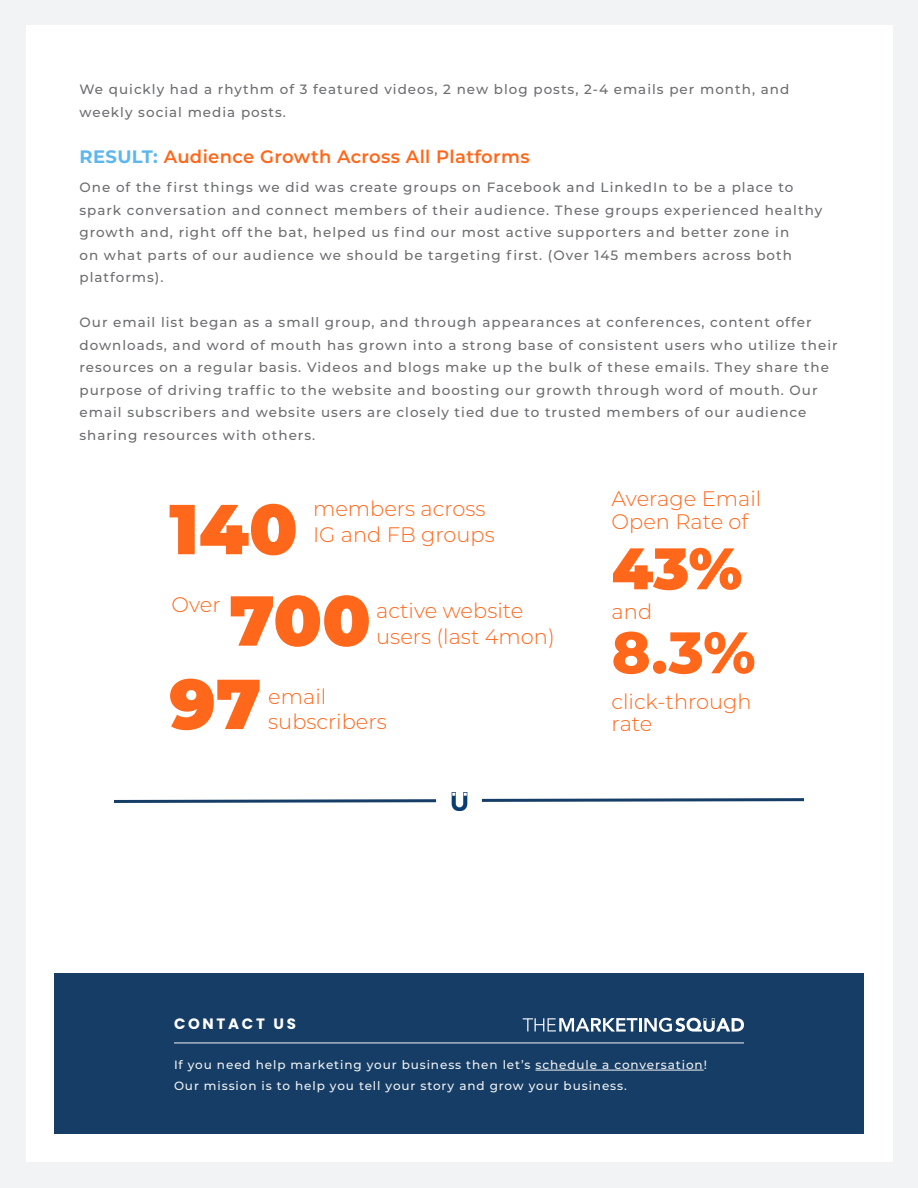
<style>
.page{position:relative;width:918px;height:1188px;background:#fff}
.page>*{position:absolute;margin:0;border:0;box-sizing:border-box;transform-origin:0 0}
.t1{font:900 70.5px "Montserrat";color:#ff671b}
.t2{font:800 58.5px "Montserrat";color:#ff671b}
.t3{font:900 58.5px "Montserrat";color:#ff671b}
.t4{font:300 21px/22.5px "Montserrat";color:#ff671b}
.t5{font:600 18px "Montserrat";letter-spacing:.02em;color:#ff671b}
.t6{font:700 15px "Poppins";letter-spacing:.18em;color:#fff}
.t7{font:500 13.5px/22.5px "Montserrat";letter-spacing:.075em;color:#6c6d70}
.t8{font:500 12px "Montserrat";letter-spacing:.075em;color:#f2f3f4}
.s1{font-weight:700;color:#5eb7ec}
</style>
<div class="page">
<div style="left:0;top:0;width:918px;height:1188px;background:linear-gradient(to right,#f2f3f4,#f2f3f4)"></div>
<div style="left:26px;top:26px;width:866px;height:1136px;background:#fff"></div>
<div style="left:54px;top:974px;width:810px;height:160px;background:#153d65"></div>
<hr style="left:174px;top:1043px;width:570px;height:1px;background:#f2f3f4">
<hr style="left:536px;top:1070px;width:168px;height:1px;background:#f2f3f4">
<svg style="left:523px;top:1018px;width:221px;height:14px"></svg>
<svg style="left:481px;top:798px;width:323px;height:4px"></svg>
<svg style="left:114px;top:799px;width:323px;height:4px"></svg>
<img style="left:451px;top:792px;width:17px;height:18px">
<p class="t7" style="left:80px;top:77px;width:711px">We quickly had a rhythm of 3 featured videos, 2 new blog posts, 2-4 emails per month, and weekly social media posts.</p>
<p class="t5" style="left:80px;top:144px;width:452px"><span class="s1">RESULT:</span> Audience Growth Across All Platforms</p>
<p class="t7" style="left:80px;top:176px;width:744px">One of the first things we did was create groups on Facebook and LinkedIn to be a place to spark conversation and connect members of their audience. These groups experienced healthy growth and, right off the bat, helped us find our most active supporters and better zone in<br>on what parts of our audience we should be targeting first. (Over 145 members across both platforms).</p>
<p class="t7" style="left:80px;top:311px;width:760px">Our email list began as a small group, and through appearances at conferences, content offer downloads, and word of mouth has grown into a strong base of consistent users who utilize their resources on a regular basis. Videos and blogs make up the bulk of these emails. They share the purpose of driving traffic to the website and boosting our growth through word of mouth. Our email subscribers and website users are closely tied due to trusted members of our audience sharing resources with others.</p>
<p class="t4" style="left:313px;top:497px;width:174px">members across</p>
<p class="t4" style="left:313px;top:522px;width:183px">IG and FB groups</p>
<p class="t1" style="left:169px;top:476px;width:130px">140</p>
<p class="t1" style="left:229px;top:568px;width:143px">700</p>
<p class="t1" style="left:169px;top:651px;width:94px">97</p>
<p class="t4" style="left:171px;top:592px;width:51px">Over</p>
<p class="t4" style="left:376px;top:599px;width:149px">active website</p>
<p class="t4" style="left:376px;top:624px;width:180px">users (last 4mon)</p>
<p class="t4" style="left:268px;top:685px;width:60px">email</p>
<p class="t4" style="left:268px;top:710px;width:120px">subscribers</p>
<p class="t4" style="left:612px;top:487px;width:151px">Average Email<br>Open Rate of</p>
<p class="t3" style="left:612px;top:525px;width:132px">43%</p>
<p class="t4" style="left:612px;top:599px;width:42px">and</p>
<p class="t2" style="left:612px;top:610px;width:146px">8.3%</p>
<p class="t4" style="left:612px;top:689px;width:142px">click-through</p>
<p class="t4" style="left:612px;top:712px;width:42px">rate</p>
<p class="t6" style="left:174px;top:1015px;width:123px">CONTACT US</p>
<p class="t8" style="left:174px;top:1056px;width:534px">If you need help marketing your business then let’s schedule a conversation!</p>
<p class="t8" style="left:174px;top:1077px;width:454px">Our mission is to help you tell your story and grow your business.</p>
</div>
